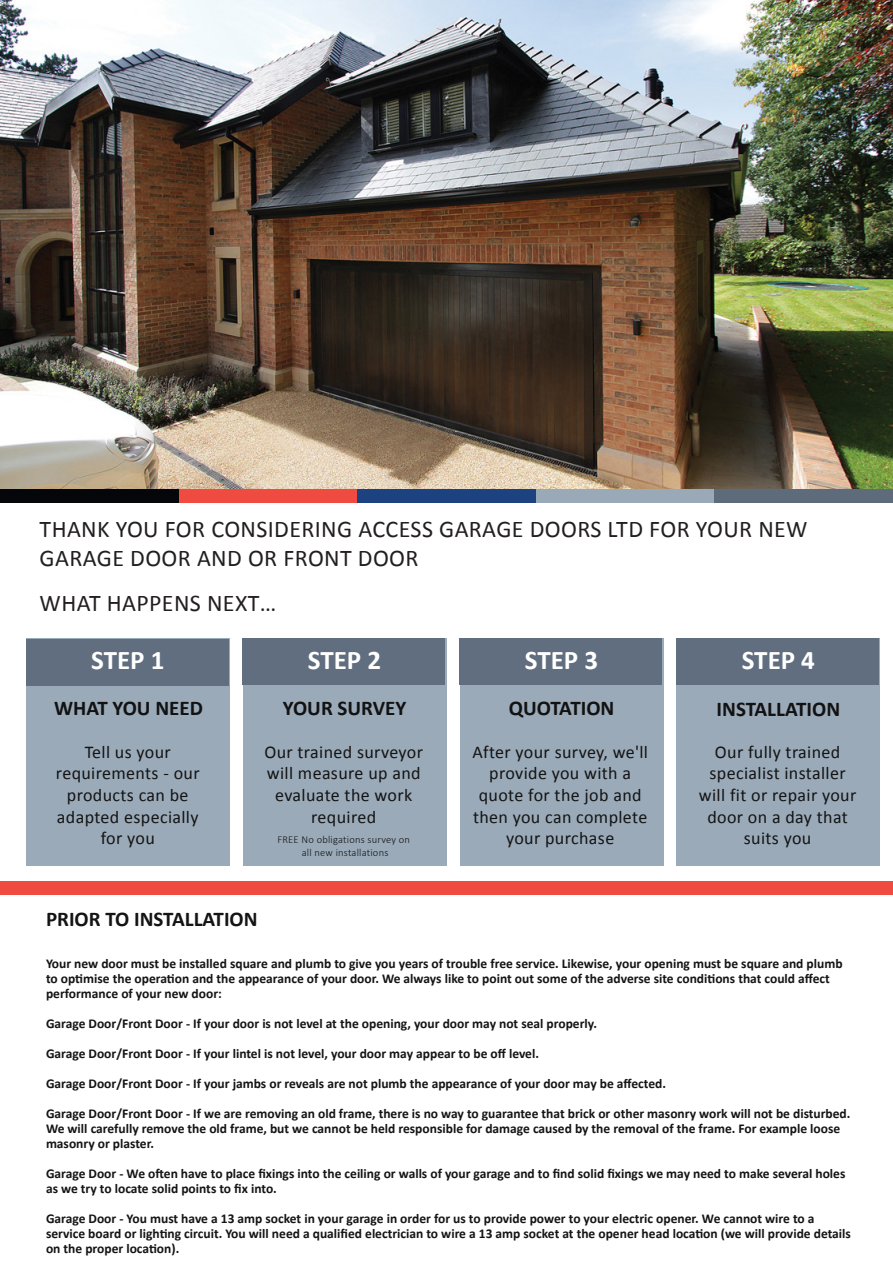
<style>
.page{position:relative;width:893px;height:1263px;background:#fff}
.page>*{position:absolute;margin:0;border:0;box-sizing:border-box;transform-origin:0 0}
.t1{font:700 27px "Calibri";color:#fff}
.t2{font:24px/28.8px "Calibri";letter-spacing:.015em;color:#231f20}
.t3{font:700 21px "Calibri";color:#121212}
.t4{font:700 21px "Calibri";color:#141414}
.t5{font:18px/21.6px "Calibri";letter-spacing:.02em;color:#141414;text-align:center}
.t6{font:700 13.5px/15px "Calibri";color:#141414}
.t7{font:300 10.5px "Calibri";letter-spacing:.02em;color:#141414}
</style>
<div class="page">
<img style="left:0;top:0;width:893px;height:489px">
<div style="left:0;top:881px;width:893px;height:13px;background:#ef4b40"></div>
<div style="left:179px;top:489px;width:178px;height:14px;background:#ef4b40"></div>
<div style="left:0;top:489px;width:179px;height:14px;background:#05060a"></div>
<div style="left:357px;top:489px;width:179px;height:14px;background:#1c4280"></div>
<div style="left:536px;top:489px;width:178px;height:14px;background:#99a9b8"></div>
<div style="left:714px;top:489px;width:179px;height:14px;background:#5d6b7b"></div>
<div style="left:26px;top:638px;width:204px;height:227px;background:#9aaab9"></div>
<div style="left:243px;top:638px;width:204px;height:227px;background:#9aaab9"></div>
<div style="left:460px;top:638px;width:203px;height:227px;background:#9aaab9"></div>
<div style="left:676px;top:638px;width:204px;height:227px;background:#9aaab9"></div>
<div style="left:27px;top:639px;width:202px;height:46px;background:#616e7f"></div>
<div style="left:243px;top:638px;width:202px;height:47px;background:#616e7f"></div>
<div style="left:460px;top:638px;width:202px;height:47px;background:#616e7f"></div>
<div style="left:676px;top:638px;width:203px;height:47px;background:#616e7f"></div>
<h2 class="t2" style="left:40px;top:515px;width:769px">THANK YOU FOR CONSIDERING ACCESS GARAGE DOORS LTD FOR YOUR NEW<br>GARAGE DOOR AND OR FRONT DOOR</h2>
<h2 class="t2" style="left:40px;top:589px;width:238px">WHAT HAPPENS NEXT…</h2>
<h1 class="t1" style="left:91px;top:642px;width:75px">STEP 1</h1>
<h1 class="t1" style="left:308px;top:642px;width:75px">STEP 2</h1>
<h1 class="t1" style="left:525px;top:642px;width:75px">STEP 3</h1>
<h1 class="t1" style="left:742px;top:642px;width:75px">STEP 4</h1>
<h3 class="t3" style="left:54px;top:695px;width:150px">WHAT YOU NEED</h3>
<h3 class="t3" style="left:283px;top:695px;width:125px">YOUR SURVEY</h3>
<h3 class="t3" style="left:509px;top:695px;width:107px">QUOTATION</h3>
<h3 class="t3" style="left:717px;top:695px;width:125px">INSTALLATION</h3>
<h3 class="t5" style="left:56px;top:741px;width:145px">Tell us your requirements - our products can be adapted especially for you</h3>
<h3 class="t5" style="left:264px;top:741px;width:160px">Our trained surveyor will measure up and evaluate the work required</h3>
<h3 class="t5" style="left:472px;top:741px;width:177px">After your survey, we'll provide you with a quote for the job and then you can complete your purchase</h3>
<h3 class="t5" style="left:699px;top:741px;width:159px">Our fully trained specialist installer will fit or repair your door on a day that</h3>
<p class="t7" style="left:277px;top:833px;width:134px">FREE No obligations survey on</p>
<h3 class="t5" style="left:744px;top:827px;width:69px">suits you</h3>
<p class="t7" style="left:302px;top:846px;width:88px">all new installations</p>
<h3 class="t4" style="left:46px;top:905px;width:213px">PRIOR TO INSTALLATION</h3>
<p class="t6" style="left:46px;top:956px;width:798px">Your new door must be installed square and plumb to give you years of trouble free service. Likewise, your opening must be square and plumb to optimise the operation and the appearance of your door. We always like to point out some of the adverse site conditions that could affect performance of your new door:</p>
<p class="t6" style="left:46px;top:1016px;width:553px">Garage Door/Front Door - If your door is not level at the opening, your door may not seal properly.</p>
<p class="t6" style="left:46px;top:1046px;width:494px">Garage Door/Front Door - If your lintel is not level, your door may appear to be off level.</p>
<p class="t6" style="left:46px;top:1076px;width:621px">Garage Door/Front Door - If your jambs or reveals are not plumb the appearance of your door may be affected.</p>
<p class="t6" style="left:46px;top:1106px;width:806px">Garage Door/Front Door - If we are removing an old frame, there is no way to guarantee that brick or other masonry work will not be disturbed.<br>We will carefully remove the old frame, but we cannot be held responsible for damage caused by the removal of the frame. For example loose masonry or plaster.</p>
<p class="t6" style="left:46px;top:1166px;width:801px">Garage Door - We often have to place fixings into the ceiling or walls of your garage and to find solid fixings we may need to make several holes as we try to locate solid points to fix into.</p>
<p class="t6" style="left:46px;top:1210px;width:806px">Garage Door - You must have a 13 amp socket in your garage in order for us to provide power to your electric opener. We cannot wire to a service board or lighting circuit. You will need a qualified electrician to wire a 13 amp socket at the opener head location (we will provide details on the proper location).</p>
</div>
